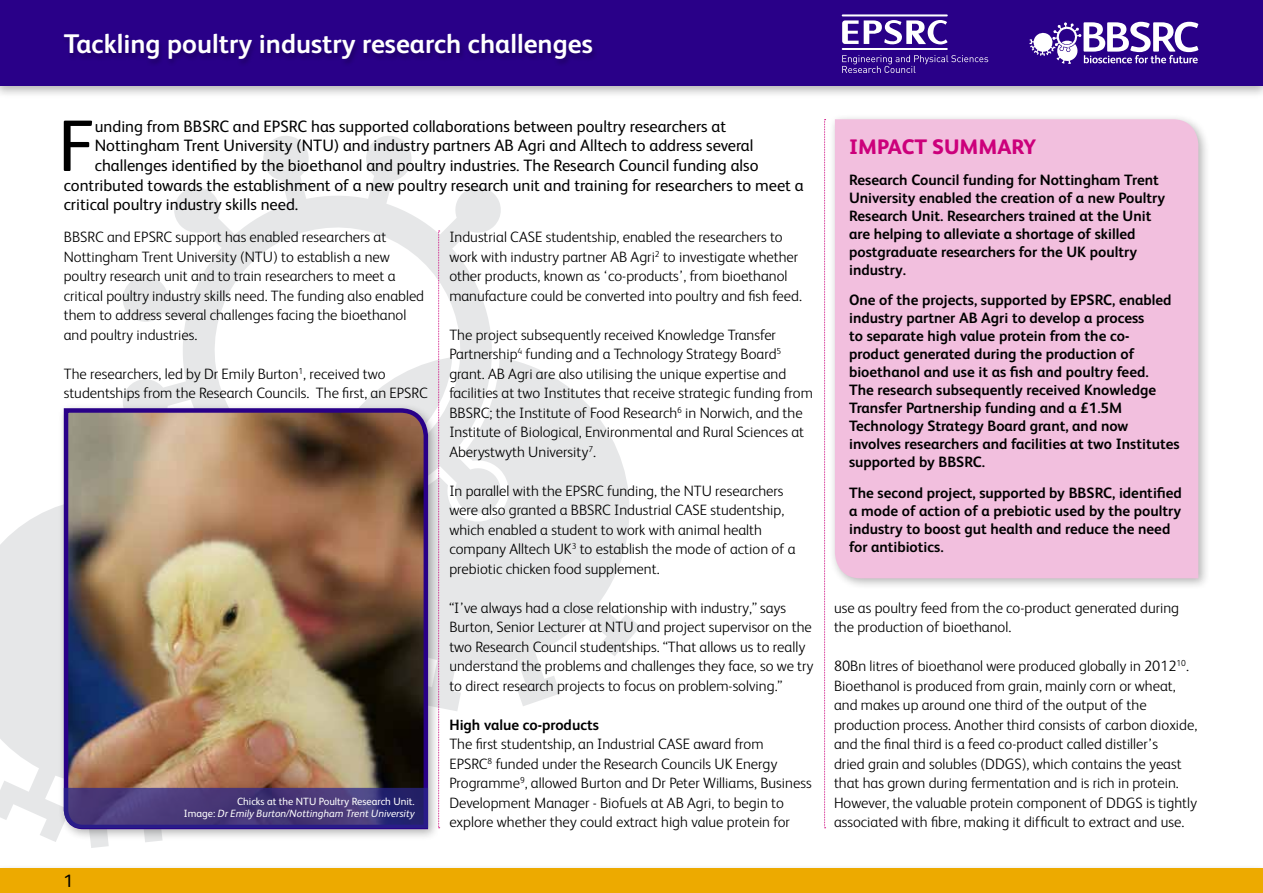
<style>
.page{position:relative;width:1263px;height:893px;background:#fff}
.page>*{position:absolute;margin:0;border:0;box-sizing:border-box;transform-origin:0 0}
.t1{font:73.05px "FS Albert";color:#000}
.t2{font:700 27px "FS Albert";color:#fff}
.t3{font:800 21px "FS Albert";color:#cc007b}
.t4{font:18px "FS Albert";color:#000}
.t5{font:16.5px "FS Albert";color:#000}
.t6{font:300 15px/19.5px "FS Albert";color:#000}
.t7{font:700 15px/18px "FS Albert";color:#000}
.t8{font:10.5px/12.6px "FS Albert";color:#fff;text-align:right}
.s1{font-style:italic}
</style>
<div class="page">
<svg style="left:0;top:506px;width:154px;height:342px;fill:#e6e7e8"></svg>
<svg style="left:440px;top:364px;width:200px;height:347px;fill:#e6e7e8"></svg>
<div style="left:440px;top:358px;width:85px;height:229px;background:#e6e7e8"></div>
<svg style="left:123px;top:136px;width:380px;height:432px"></svg>
<div style="left:0;top:0;width:1263px;height:98px;background:#000;opacity:.3"></div>
<div style="left:0;top:0;width:1263px;height:85px;background:#290088"></div>
<svg style="left:1029px;top:22px;width:169px;height:41px"></svg>
<div style="left:0;top:864px;width:1263px;height:29px;background:#f9f9f9"></div>
<div style="left:0;top:868px;width:1263px;height:25px;background:#edaa00"></div>
<hr style="left:842px;top:48px;width:106px;height:2px;background:#fff">
<hr style="left:842px;top:14px;width:106px;height:2px;background:#fff">
<svg style="left:842px;top:20px;width:105px;height:25px"></svg>
<svg style="left:842px;top:55px;width:146px;height:18px"></svg>
<div style="left:829px;top:113px;width:382px;height:478px;background:#000;opacity:.3"></div>
<div style="left:835px;top:119px;width:363px;height:459px;background:#f2bfde"></div>
<svg style="left:824px;top:119px;width:2px;height:709px"></svg>
<div style="left:62px;top:33px;width:536px;height:34px;background:#000;opacity:.25"></div>
<svg style="left:438px;top:231px;width:2px;height:171px"></svg>
<div style="left:58px;top:402px;width:382px;height:439px;background:#000;opacity:.3"></div>
<img style="left:62px;top:406px;width:368px;height:425px">
<svg style="left:64px;top:788px;width:364px;height:40px;background:#423479"></svg>
<h2 class="t2" style="left:64px;top:26px;width:530px">Tackling poultry industry research challenges</h2>
<h1 class="t1" style="left:58px;top:98px;width:38px">F</h1>
<p class="t5" style="left:95px;top:115px;width:633px">unding from BBSRC and EPSRC has supported collaborations between poultry researchers at</p>
<p class="t5" style="left:95px;top:135px;width:660px">Nottingham Trent University (NTU) and industry partners AB Agri and Alltech to address several</p>
<p class="t5" style="left:95px;top:154px;width:665px">challenges identified by the bioethanol and poultry industries. The Research Council funding also</p>
<p class="t5" style="left:64px;top:174px;width:741px">contributed towards the establishment of a new poultry research unit and training for researchers to meet a</p>
<p class="t5" style="left:64px;top:193px;width:236px">critical poultry industry skills need.</p>
<p class="t6" style="left:64px;top:227px;width:362px">BBSRC and EPSRC support has enabled researchers at Nottingham Trent University (NTU) to establish a new poultry research unit and to train researchers to meet a critical poultry industry skills need. The funding also enabled them to address several challenges facing the bioethanol and poultry industries.</p>
<p class="t6" style="left:64px;top:363px;width:366px">The researchers, led by Dr Emily Burton<sup>1</sup>, received two studentships from the Research Councils. The first, an EPSRC</p>
<p class="t4" style="left:64px;top:869px;width:11px">1</p>
<p class="t8" style="left:184px;top:794px;width:232px">Chicks at the NTU Poultry Research Unit.<br>Image: <span class="s1">Dr Emily Burton/Nottingham Trent University</span></p>
<p class="t6" style="left:449px;top:227px;width:354px">Industrial CASE studentship, enabled the researchers to work with industry partner AB Agri<sup>2</sup> to investigate whether other products, known as ‘co-products’, from bioethanol manufacture could be converted into poultry and fish feed.</p>
<p class="t6" style="left:449px;top:324px;width:365px">The project subsequently received Knowledge Transfer Partnership<sup>4</sup> funding and a Technology Strategy Board<sup>5 </sup>grant. AB Agri are also utilising the unique expertise and facilities at two Institutes that receive strategic funding from BBSRC; the Institute of Food Research<sup>6</sup> in Norwich, and the Institute of Biological, Environmental and Rural Sciences at Aberystwyth University<sup>7</sup>.</p>
<p class="t6" style="left:449px;top:480px;width:348px">In parallel with the EPSRC funding, the NTU researchers were also granted a BBSRC Industrial CASE studentship, which enabled a student to work with animal health company Alltech UK<sup>3</sup> to establish the mode of action of a prebiotic chicken food supplement.</p>
<p class="t6" style="left:449px;top:597px;width:366px">“I’ve always had a close relationship with industry,” says Burton, Senior Lecturer at NTU and project supervisor on the two Research Council studentships. “That allows us to really understand the problems and challenges they face, so we try to direct research projects to focus on problem-solving.”</p>
<p class="t7" style="left:449px;top:715px;width:151px">High value co-products</p>
<p class="t6" style="left:449px;top:734px;width:364px">The first studentship, an Industrial CASE award from<br>EPSRC<sup>8</sup> funded under the Research Councils UK Energy Programme<sup>9</sup>, allowed Burton and Dr Peter Williams, Business Development Manager - Biofuels at AB Agri, to begin to explore whether they could extract high value protein for</p>
<h3 class="t3" style="left:849px;top:131px;width:189px">IMPACT SUMMARY</h3>
<p class="t7" style="left:849px;top:170px;width:317px">Research Council funding for Nottingham Trent University enabled the creation of a new Poultry Research Unit. Researchers trained at the Unit are helping to alleviate a shortage of skilled postgraduate researchers for the UK poultry industry.</p>
<p class="t7" style="left:849px;top:291px;width:332px">One of the projects, supported by EPSRC, enabled industry partner AB Agri to develop a process<br>to separate high value protein from the co&shy;product generated during the production of bioethanol and use it as fish and poultry feed.<br>The research subsequently received Knowledge Transfer Partnership funding and a £1.5M Technology Strategy Board grant, and now involves researchers and facilities at two Institutes supported by BBSRC.</p>
<p class="t7" style="left:849px;top:483px;width:334px">The second project, supported by BBSRC, identified a mode of action of a prebiotic used by the poultry industry to boost gut health and reduce the need for antibiotics.</p>
<p class="t6" style="left:834px;top:597px;width:347px">use as poultry feed from the co-product generated during the production of bioethanol.</p>
<p class="t6" style="left:834px;top:656px;width:365px">80Bn litres of bioethanol were produced globally in 2012<sup>10</sup>.<br>Bioethanol is produced from grain, mainly corn or wheat, and makes up around one third of the output of the production process. Another third consists of carbon dioxide, and the final third is a feed co-product called distiller’s<br>dried grain and solubles (DDGS), which contains the yeast that has grown during fermentation and is rich in protein.<br>However, the valuable protein component of DDGS is tightly associated with fibre, making it difficult to extract and use.</p>
</div>
